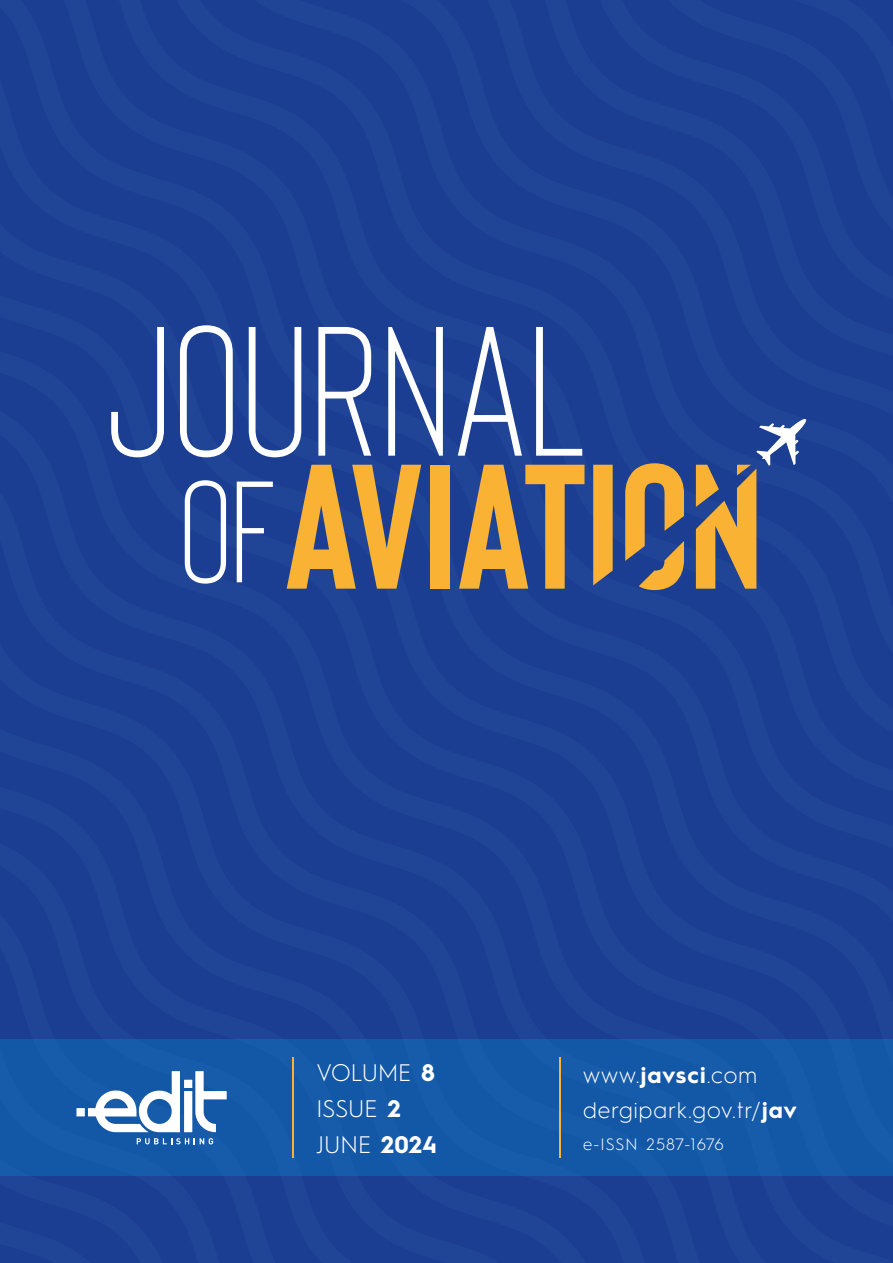
<style>
.page{position:relative;width:893px;height:1263px;background:#fff}
.page>*{position:absolute;margin:0;border:0;box-sizing:border-box;transform-origin:0 0}
.t1{font:300 24px/36px "Hurme Geometric Sans 1";color:#fff}
.t2{font:300 22.5px "Hurme Geometric Sans 1";letter-spacing:.05em;color:#fff}
.t3{font:300 16.5px "Hurme Geometric Sans 1";letter-spacing:.07em;color:#fff}
.s1{font-weight:700}
</style>
<div class="page">
<div style="left:0;top:0;width:893px;height:44px;background:#1b3e92"></div>
<div style="left:0;top:44px;width:893px;height:67px;background:#1b3e92"></div>
<div style="left:0;top:111px;width:893px;height:1152px;background:#1b3e92"></div>
<div style="left:0;top:230px;width:890px;height:1033px;background:#1b3e92"></div>
<div style="left:0;top:357px;width:766px;height:906px;background:#1b3e92"></div>
<div style="left:0;top:423px;width:701px;height:840px;background:#1b3e92"></div>
<div style="left:0;top:479px;width:646px;height:784px;background:#1b3e92"></div>
<div style="left:0;top:540px;width:587px;height:723px;background:#1b3e92"></div>
<div style="left:0;top:631px;width:497px;height:632px;background:#1b3e92"></div>
<div style="left:0;top:781px;width:351px;height:482px;background:#1b3e92"></div>
<div style="left:0;top:857px;width:277px;height:406px;background:#1b3e92"></div>
<div style="left:0;top:915px;width:220px;height:125px;background:#1b3e92"></div>
<div style="left:0;top:972px;width:164px;height:68px;background:#1b3e92"></div>
<div style="left:0;top:1040px;width:893px;height:136px;background:#1357a7"></div>
<svg style="left:0;top:1071px;width:227px;height:192px"></svg>
<hr style="left:560px;top:1057px;width:1px;height:101px;background:#f9b234">
<hr style="left:293px;top:1057px;width:1px;height:101px;background:#f9b234">
<svg style="left:287px;top:465px;width:134px;height:124px;background:#927c60"></svg>
<div style="left:430px;top:465px;width:20px;height:124px;background:#f9b234"></div>
<svg style="left:459px;top:465px;width:125px;height:124px;background:#8b7963"></svg>
<svg style="left:593px;top:465px;width:20px;height:120px;background:#e6a83b"></svg>
<svg style="left:625px;top:463px;width:59px;height:127px;background:#917c60"></svg>
<svg style="left:696px;top:418px;width:111px;height:171px;background:#5f657f"></svg>
<svg style="left:185px;top:480px;width:41px;height:104px"></svg>
<svg style="left:237px;top:482px;width:36px;height:100px"></svg>
<svg style="left:111px;top:327px;width:53px;height:130px"></svg>
<svg style="left:180px;top:325px;width:53px;height:132px"></svg>
<svg style="left:249px;top:327px;width:52px;height:130px"></svg>
<svg style="left:318px;top:327px;width:53px;height:129px"></svg>
<svg style="left:388px;top:327px;width:55px;height:129px"></svg>
<svg style="left:458px;top:327px;width:64px;height:129px"></svg>
<svg style="left:536px;top:327px;width:46px;height:129px;background:#4864a8"></svg>
<p class="t1" style="left:317px;top:1053px;width:122px">VOLUME <span class="s1">8<br></span>ISSUE <span class="s1">2<br></span>JUNE <span class="s1">2024</span></p>
<p class="t2" style="left:583px;top:1060px;width:176px">www.<span class="s1">javsci</span>.com</p>
<p class="t2" style="left:583px;top:1094px;width:215px">dergipark.gov.tr/<span class="s1">jav</span></p>
<p class="t3" style="left:583px;top:1133px;width:142px">e-ISSN 2587-1676</p>
</div>
